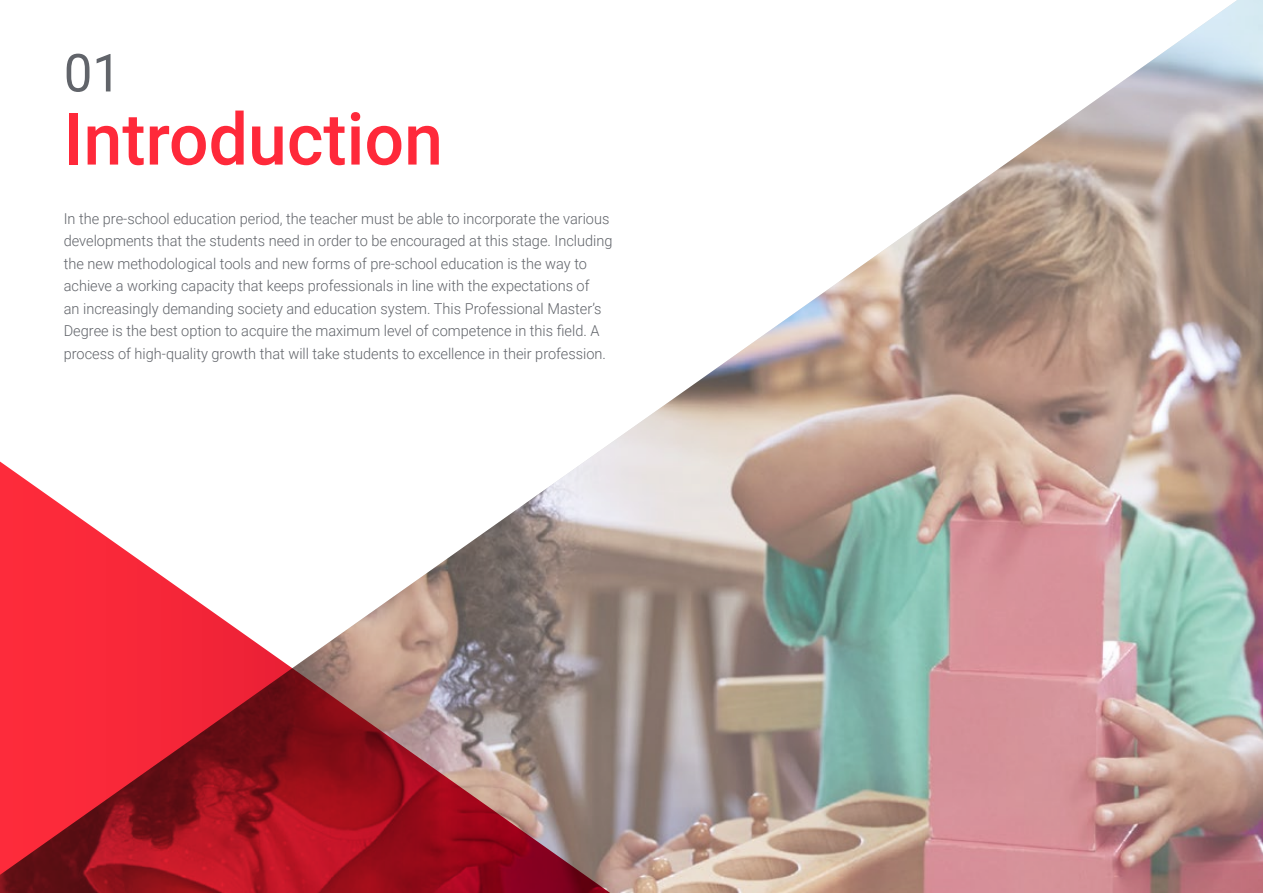
<style>
.page{position:relative;width:1263px;height:893px;background:#fff}
.page>*{position:absolute;margin:0;border:0;box-sizing:border-box;transform-origin:0 0}
.t1{font:500 72px "Roboto";color:#ff293a}
.t2{font:52.5px "Roboto";color:#61646a}
.t3{font:300 15px/22.5px "Roboto";color:#61646a}
</style>
<div class="page">
<img style="left:607px;top:0;width:656px;height:893px">
<svg style="left:0;top:446px;width:640px;height:447px"></svg>
<h2 class="t2" style="left:64px;top:36px;width:59px">01</h2>
<h1 class="t1" style="left:64px;top:89px;width:381px">Introduction</h1>
<p class="t3" style="left:64px;top:207px;width:550px">In the pre-school education period, the teacher must be able to incorporate the various developments that the students need in order to be encouraged at this stage. Including the new methodological tools and new forms of pre-school education is the way to achieve a working capacity that keeps professionals in line with the expectations of<br>an increasingly demanding society and education system. This Professional Master’s Degree is the best option to acquire the maximum level of competence in this field. A process of high-quality growth that will take students to excellence in their profession.</p>
</div>
